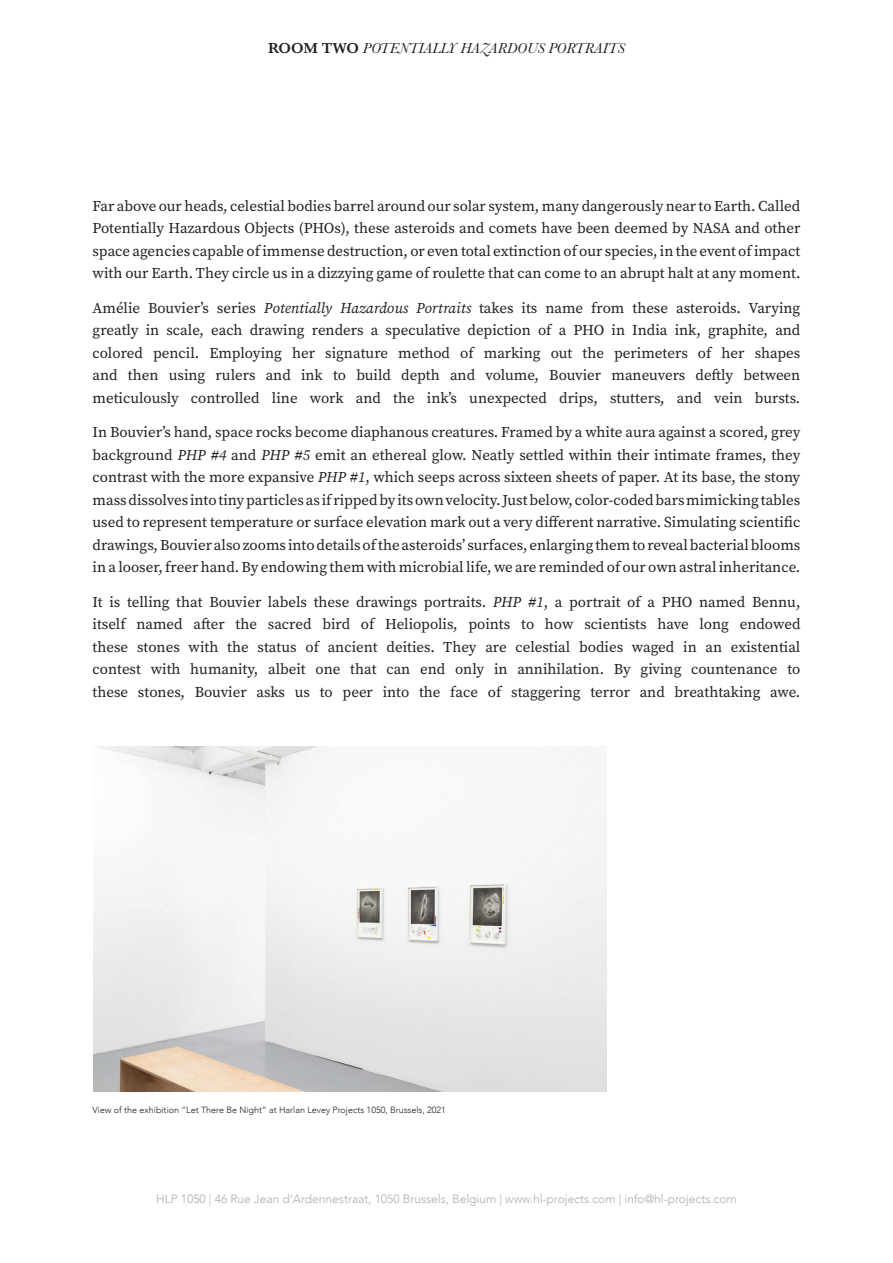
<style>
.page{position:relative;width:893px;height:1263px;background:#fff}
.page>*{position:absolute;margin:0;border:0;box-sizing:border-box;transform-origin:0 0}
.t1{font:15px/22.5px "Source Serif Pro";color:#231f20;text-align:justify}
.t2{font:italic 15px "Baskerville";color:#231f20}
.t3{font:300 12px "Avenir";color:#adaeae}
.t4{font:300 9px "Avenir";color:#231f20}
.s1{font-weight:600;font-style:normal}
.s2{font-family:"Source Serif Variable";font-style:italic}
</style>
<div class="page">
<img style="left:93px;top:746px;width:513px;height:345px">
<p class="t2" style="left:268px;top:38px;width:358px"><span class="s1">ROOM TWO</span> POTENTIALLY HAZARDOUS PORTRAITS</p>
<p class="t1" style="left:93px;top:194px;width:709px">Far above our heads, celestial bodies barrel around our solar system, many dangerously near to Earth. Called Potentially Hazardous Objects (PHOs), these asteroids and comets have been deemed by NASA and other space agencies capable of immense destruction, or even total extinction of our species, in the event of impact with our Earth. They circle us in a dizzying game of roulette that can come to an abrupt halt at any moment.</p>
<p class="t1" style="left:93px;top:296px;width:709px">Amélie Bouvier’s series <span class="s2">Potentially Hazardous Portraits</span> takes its name from these asteroids. Varying greatly in scale, each drawing renders a speculative depiction of a PHO in India ink, graphite, and colored pencil. Employing her signature method of marking out the perimeters of her shapes and then using rulers and ink to build depth and volume, Bouvier maneuvers deftly between meticulously controlled line work and the ink’s unexpected drips, stutters, and vein bursts.</p>
<p class="t1" style="left:93px;top:421px;width:709px">In Bouvier’s hand, space rocks become diaphanous creatures. Framed by a white aura against a scored, grey background <span class="s2">PHP #4</span> and <span class="s2">PHP #5</span> emit an ethereal glow. Neatly settled within their intimate frames, they contrast with the more expansive <span class="s2">PHP #1</span>, which seeps across sixteen sheets of paper. At its base, the stony mass dissolves into tiny particles as if ripped by its own velocity. Just below, color-coded bars mimicking tables used to represent temperature or surface elevation mark out a very different narrative. Simulating scientific drawings, Bouvier also zooms into details of the asteroids’ surfaces, enlarging them to reveal bacterial blooms in a looser, freer hand. By endowing them with microbial life, we are reminded of our own astral inheritance.</p>
<p class="t1" style="left:93px;top:590px;width:709px">It is telling that Bouvier labels these drawings portraits. <span class="s2">PHP #1</span>, a portrait of a PHO named Bennu, itself named after the sacred bird of Heliopolis, points to how scientists have long endowed these stones with the status of ancient deities. They are celestial bodies waged in an existential contest with humanity, albeit one that can end only in annihilation. By giving countenance to these stones, Bouvier asks us to peer into the face of staggering terror and breathtaking awe.</p>
<p class="t4" style="left:93px;top:1104px;width:355px">View of the exhibition “Let There Be Night” at Harlan Levey Projects 1050, Brussels, 2021</p>
<p class="t3" style="left:156px;top:1192px;width:582px">HLP 1050 | 46 Rue Jean d’Ardennestraat, 1050 Brussels, Belgium | www.hl-projects.com | info@hl-projects.com</p>
</div>
